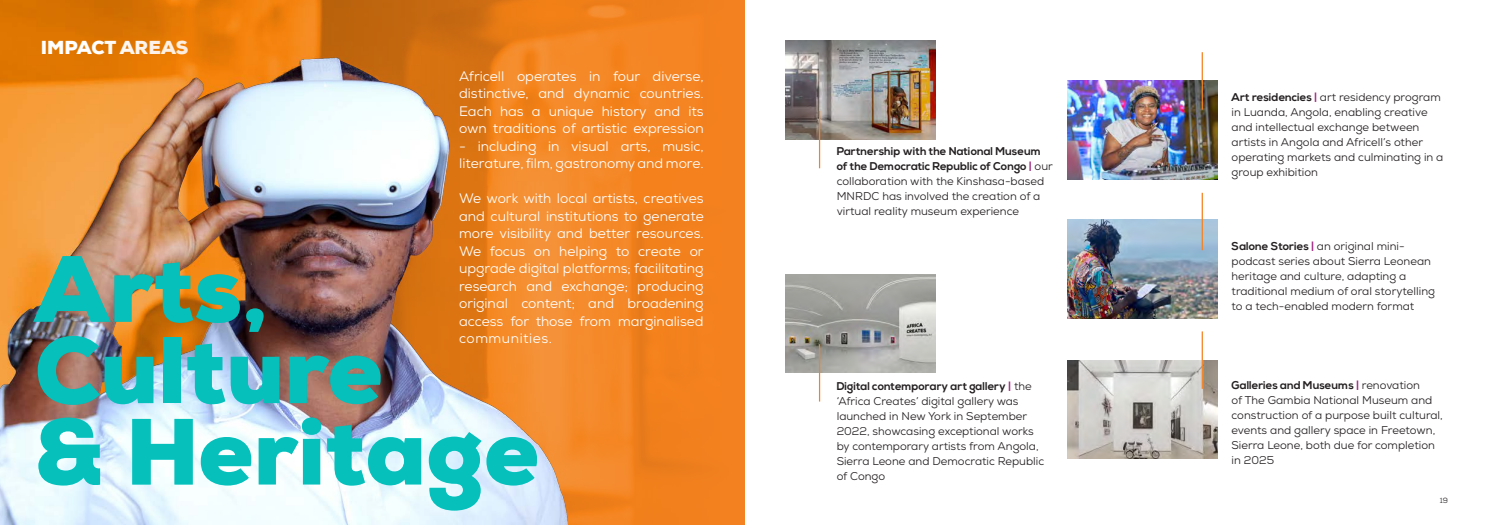
<style>
.page{position:relative;width:1489px;height:525px;background:#fff}
.page>*{position:absolute;margin:0;border:0;box-sizing:border-box;transform-origin:0 0}
.t1{font:900 93.75px/81.2px "Nexa";color:#0cb9b5}
.t2{font:900 18.75px "Nexa";color:#fff}
.t3{font:13.75px/17.5px "Nexa";color:#fff;text-align:justify}
.t4{font:11.25px/15px "Nexa";color:#231f20}
.t5{font:7.5px "Nexa";color:#231f20}
.s1{font-weight:700}
.s2{font-weight:700;color:#9c207e}
</style>
<div class="page">
<img style="left:785px;top:41px;width:150px;height:98px">
<img style="left:785px;top:274px;width:150px;height:98px">
<hr style="left:819px;top:111px;width:1px;height:57px;background:#f58220">
<hr style="left:819px;top:344px;width:1px;height:57px;background:#f58220">
<svg style="left:99px;top:0;width:645px;height:524px;background:#ed7f1c"></svg>
<img style="left:0;top:55px;width:581px;height:469px">
<img style="left:1067px;top:81px;width:149px;height:98px">
<hr style="left:1201px;top:52px;width:1px;height:58px;background:#f58220">
<img style="left:1067px;top:219px;width:149px;height:99px">
<hr style="left:1201px;top:193px;width:1px;height:57px;background:#f58220">
<img style="left:1067px;top:360px;width:149px;height:98px">
<hr style="left:1201px;top:331px;width:1px;height:57px;background:#f58220">
<p class="t2" style="left:41px;top:35px;width:149px">IMPACT AREAS</p>
<p class="t3" style="left:459px;top:67px;width:246px">Africell operates in four diverse, distinctive, and dynamic countries.<br>Each has a unique history and its own traditions of artistic expression</p>
<p class="t3" style="left:459px;top:137px;width:246px">- including in visual arts, music, literature, film, gastronomy and more.</p>
<p class="t3" style="left:459px;top:190px;width:246px">We work with local artists, creatives and cultural institutions to generate more visibility and better resources.<br>We focus on helping to create or upgrade digital platforms; facilitating research and exchange; producing original content; and broadening access for those from marginalised communities.</p>
<h1 class="t1" style="left:35px;top:249px;width:506px">Arts,<br>Culture<br>&amp; Heritage</h1>
<p class="t4" style="left:836px;top:144px;width:218px"><span class="s1">Partnership with the National Museum of the Democratic Republic of Congo</span> <span class="s2">|</span> our collaboration with the Kinshasa-based MNRDC has involved the creation of a virtual reality museum experience</p>
<p class="t4" style="left:836px;top:378px;width:209px"><span class="s1">Digital contemporary art gallery</span> <span class="s2">|</span> the ‘Africa Creates’ digital gallery was launched in New York in September<br>2022, showcasing exceptional works by contemporary artists from Angola,<br>Sierra Leone and Democratic Republic of Congo</p>
<p class="t4" style="left:1231px;top:90px;width:213px"><span class="s1">Art residencies</span> <span class="s2">|</span> art residency program in Luanda, Angola, enabling creative and intellectual exchange between artists in Angola and Africell’s other operating markets and culminating in a group exhibition</p>
<p class="t4" style="left:1231px;top:238px;width:205px"><span class="s1">Salone Stories</span> <span class="s2">|</span> an original mini&shy;podcast series about Sierra Leonean heritage and culture, adapting a traditional medium of oral storytelling to a tech-enabled modern format</p>
<p class="t4" style="left:1231px;top:377px;width:213px"><span class="s1">Galleries and Museums</span> <span class="s2">|</span> renovation<br>of The Gambia National Museum and construction of a purpose built cultural, events and gallery space in Freetown,<br>Sierra Leone, both due for completion in 2025</p>
<p class="t5" style="left:1439px;top:495px;width:10px">19</p>
</div>
